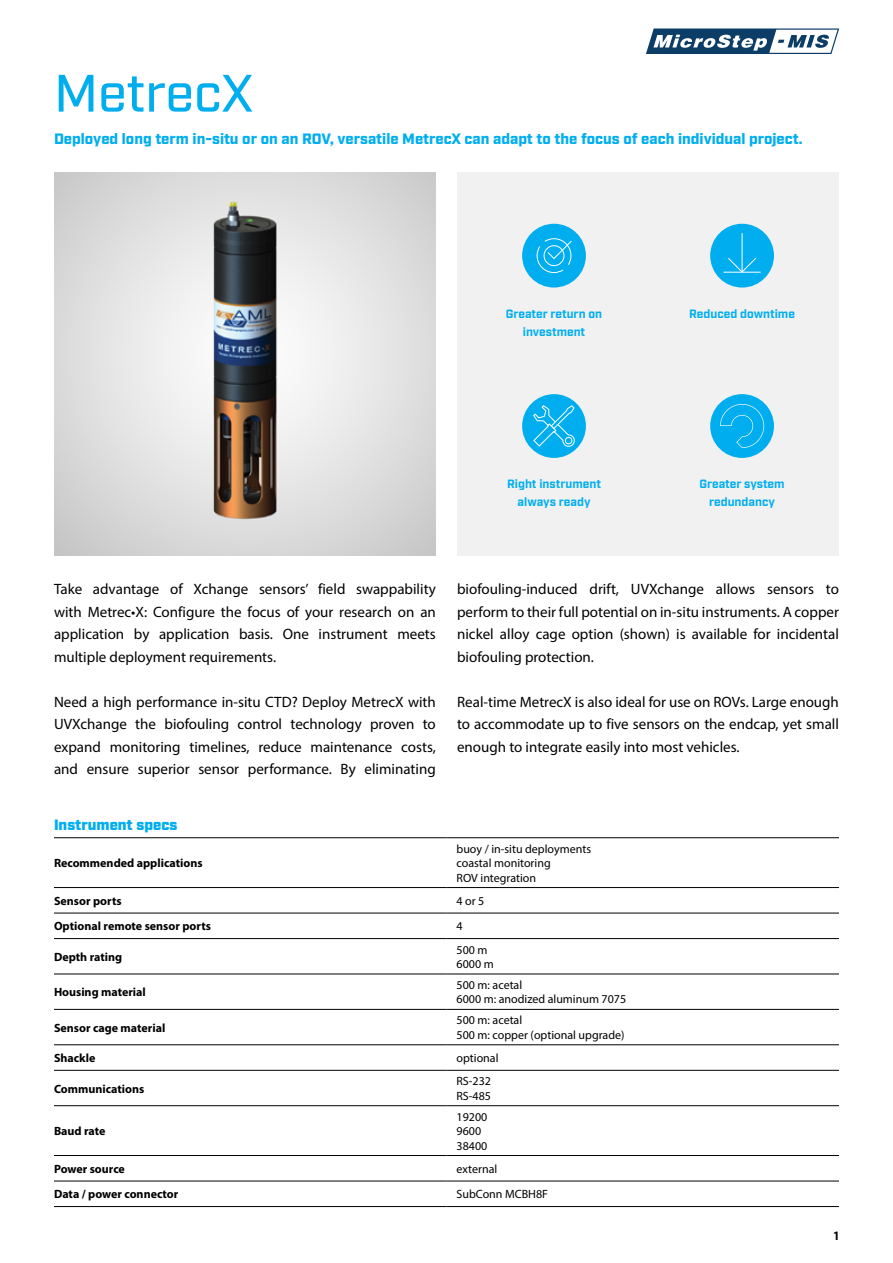
<style>
.page{position:relative;width:893px;height:1263px;background:#fff}
.page>*{position:absolute;margin:0;border:0;box-sizing:border-box;transform-origin:0 0}
.t1{font:500 52.5px "Industry";letter-spacing:-.005em;color:#00aeef}
.t2{font:15px/22.5px "Myriad Pro";color:#000;text-align:justify}
.t3{font:900 15px "Industry";color:#00aeef}
.t4{font:900 15px "Industry";color:#00aeef}
.t5{font:12px/14.4px "Myriad Pro";color:#000}
.t6{font:700 12px "Myriad Pro";color:#000}
.t7{font:700 12px/18px "Industry";color:#00aeef;text-align:center}
.t8{font:700 12px "Industry";color:#000}
</style>
<div class="page">
<svg style="left:646px;top:28px;width:193px;height:26px"></svg>
<hr style="left:54px;top:837px;width:392px;height:1px;background:#000">
<hr style="left:446px;top:837px;width:393px;height:1px;background:#000">
<hr style="left:54px;top:887px;width:392px;height:1px;background:#000">
<hr style="left:446px;top:887px;width:393px;height:1px;background:#000">
<hr style="left:54px;top:913px;width:392px;height:1px;background:#000">
<hr style="left:446px;top:913px;width:393px;height:1px;background:#000">
<hr style="left:54px;top:938px;width:392px;height:1px;background:#000">
<hr style="left:446px;top:938px;width:393px;height:1px;background:#000">
<hr style="left:54px;top:974px;width:392px;height:1px;background:#000">
<hr style="left:446px;top:974px;width:393px;height:1px;background:#000">
<hr style="left:54px;top:1009px;width:392px;height:1px;background:#000">
<hr style="left:446px;top:1009px;width:393px;height:1px;background:#000">
<hr style="left:54px;top:1044px;width:392px;height:1px;background:#000">
<hr style="left:446px;top:1044px;width:393px;height:1px;background:#000">
<hr style="left:54px;top:1070px;width:392px;height:1px;background:#000">
<hr style="left:446px;top:1070px;width:393px;height:1px;background:#000">
<hr style="left:54px;top:1105px;width:392px;height:1px;background:#000">
<hr style="left:446px;top:1105px;width:393px;height:1px;background:#000">
<hr style="left:54px;top:1155px;width:392px;height:1px;background:#000">
<hr style="left:446px;top:1155px;width:393px;height:1px;background:#000">
<hr style="left:54px;top:1181px;width:392px;height:1px;background:#000">
<hr style="left:446px;top:1181px;width:393px;height:1px;background:#000">
<hr style="left:54px;top:1206px;width:392px;height:1px;background:#000">
<hr style="left:446px;top:1206px;width:393px;height:1px;background:#000">
<div style="left:457px;top:172px;width:382px;height:383px;background:#f1f1f2"></div>
<div style="left:522px;top:224px;width:64px;height:64px;background:#00aeef;border-radius:50%"></div>
<svg style="left:536px;top:238px;width:36px;height:35px"></svg>
<div style="left:710px;top:224px;width:64px;height:64px;background:#00aeef;border-radius:50%"></div>
<hr style="left:742px;top:233px;width:1px;height:39px;background:#fff">
<hr style="left:723px;top:272px;width:38px;height:1px;background:#fff">
<svg style="left:727px;top:257px;width:30px;height:16px"></svg>
<div style="left:710px;top:394px;width:64px;height:64px;background:#00aeef;border-radius:50%"></div>
<svg style="left:720px;top:404px;width:44px;height:44px"></svg>
<div style="left:522px;top:394px;width:64px;height:64px;background:#00aeef;border-radius:50%"></div>
<svg style="left:533px;top:405px;width:42px;height:42px"></svg>
<img style="left:54px;top:172px;width:382px;height:383px">
<h1 class="t1" style="left:54px;top:62px;width:201px">MetrecX</h1>
<p class="t3" style="left:54px;top:130px;width:750px">Deployed long term in-situ or on an ROV, versatile MetrecX can adapt to the focus of each individual project.</p>
<p class="t7" style="left:506px;top:305px;width:98px">Greater return on investment</p>
<p class="t7" style="left:689px;top:305px;width:107px">Reduced downtime</p>
<p class="t7" style="left:507px;top:475px;width:95px">Right instrument always ready</p>
<p class="t7" style="left:699px;top:475px;width:87px">Greater system redundancy</p>
<p class="t2" style="left:54px;top:577px;width:383px">Take advantage of Xchange sensors’ field swappability with Metrec•X: Configure the focus of your research on an application by application basis. One instrument meets multiple deployment requirements.</p>
<p class="t2" style="left:54px;top:690px;width:383px">Need a high performance in-situ CTD? Deploy MetrecX with UVXchange the biofouling control technology proven to expand monitoring timelines, reduce maintenance costs, and ensure superior sensor performance. By eliminating</p>
<p class="t4" style="left:54px;top:816px;width:125px">Instrument specs</p>
<p class="t6" style="left:54px;top:855px;width:150px">Recommended applications</p>
<p class="t2" style="left:457px;top:577px;width:383px">biofouling-induced drift, UVXchange allows sensors to perform to their full potential on in-situ instruments. A copper nickel alloy cage option (shown) is available for incidental biofouling protection.</p>
<p class="t2" style="left:457px;top:690px;width:383px">Real-time MetrecX is also ideal for use on ROVs. Large enough to accommodate up to five sensors on the endcap, yet small enough to integrate easily into most vehicles.</p>
<p class="t5" style="left:456px;top:841px;width:136px">buoy / in-situ deployments coastal monitoring<br>ROV integration</p>
<p class="t6" style="left:54px;top:893px;width:69px">Sensor ports</p>
<p class="t5" style="left:456px;top:893px;width:29px">4 or 5</p>
<p class="t6" style="left:54px;top:918px;width:158px">Optional remote sensor ports</p>
<p class="t5" style="left:456px;top:919px;width:8px">4</p>
<p class="t6" style="left:54px;top:949px;width:70px">Depth rating</p>
<p class="t5" style="left:456px;top:942px;width:39px">500 m<br>6000 m</p>
<p class="t6" style="left:54px;top:984px;width:93px">Housing material</p>
<p class="t5" style="left:456px;top:977px;width:171px">500 m: acetal<br>6000 m: anodized aluminum 7075</p>
<p class="t6" style="left:54px;top:1020px;width:113px">Sensor cage material</p>
<p class="t5" style="left:456px;top:1013px;width:169px">500 m: acetal<br>500 m: copper (optional upgrade)</p>
<p class="t6" style="left:54px;top:1050px;width:43px">Shackle</p>
<p class="t5" style="left:456px;top:1051px;width:44px">optional</p>
<p class="t6" style="left:54px;top:1081px;width:92px">Communications</p>
<p class="t5" style="left:456px;top:1074px;width:36px">RS-232<br>RS-485</p>
<p class="t6" style="left:54px;top:1123px;width:53px">Baud rate</p>
<p class="t5" style="left:456px;top:1109px;width:32px">19200<br>9600<br>38400</p>
<p class="t6" style="left:54px;top:1161px;width:72px">Power source</p>
<p class="t5" style="left:456px;top:1161px;width:42px">external</p>
<p class="t6" style="left:54px;top:1186px;width:126px">Data / power connector</p>
<p class="t5" style="left:456px;top:1187px;width:93px">SubConn MCBH8F</p>
<p class="t8" style="left:834px;top:1229px;width:7px">1</p>
</div>
